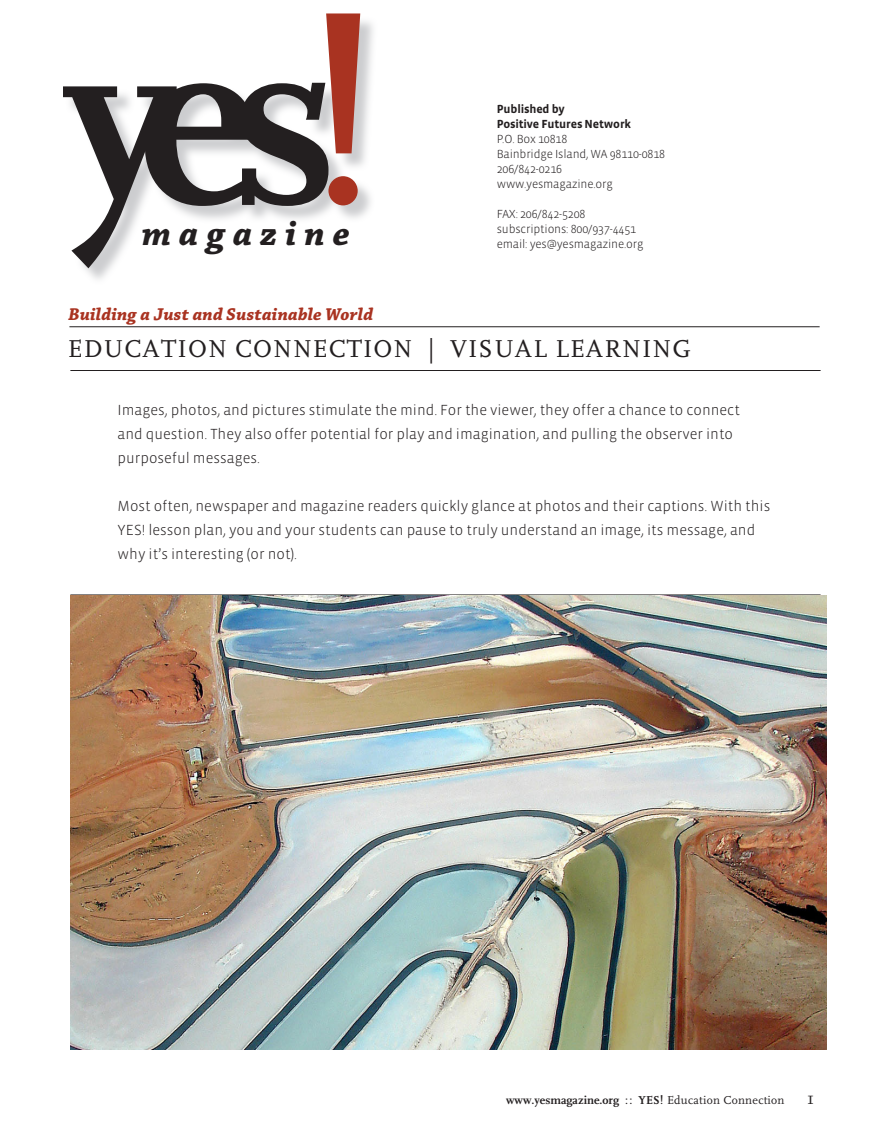
<style>
.page{position:relative;width:891px;height:1148px;background:#fff}
.page>*{position:absolute;margin:0;border:0;box-sizing:border-box;transform-origin:0 0}
.t1{font:700 256.5px "Scala";color:#231f20}
.Discussion_Guide_Tex{font:italic 700 36px "Chaparral Pro";letter-spacing:.22em;color:#231f20}
.Discussion_Guide_Tex-2{font:25.5px "Scala";letter-spacing:.04em;color:#231f20}
.Discussion_Guide_Tex-3{font:italic 700 18px "Chaparral Pro";letter-spacing:.01em;color:#a93321}
.Discussion_Guide_Int{font:300 15px/24px "Vista Sans";color:#231f20}
.t2{font:300 12px "Vista Sans";letter-spacing:-.015em;color:#231f20}
.t3{font:700 12px "Scala";color:#231f20}
.t4{font:700 12px "Vista Sans";letter-spacing:-.015em;color:#231f20}
.s1{color:#a93321}
.s2{font-weight:400}
.s3{font-weight:400;font-size:18px}
</style>
<div class="page">
<hr style="left:70px;top:594px;width:751px;height:1px;background:#231f20">
<div style="left:66px;top:16px;width:313px;height:270px;background:#bcbdc0;opacity:.75"></div>
<hr style="left:69px;top:326px;width:751px;height:1px;background:#231f20">
<hr style="left:70px;top:370px;width:751px;height:1px;background:#231f20">
<img style="left:70px;top:595px;width:756px;height:454px">
<p class="t1" style="left:63px;top:-26px;width:315px">yes<span class="s1">!</span></p>
<p class="Discussion_Guide_Tex" style="left:142px;top:213px;width:210px">magazine</p>
<p class="t4" style="left:497px;top:102px;width:69px">Published by</p>
<p class="t4" style="left:497px;top:117px;width:136px">Positive Futures Network</p>
<p class="t2" style="left:497px;top:132px;width:72px">P.O. Box 10818</p>
<p class="t2" style="left:497px;top:147px;width:170px">Bainbridge Island, WA 98110-0818</p>
<p class="t2" style="left:497px;top:162px;width:67px">206/842-0216</p>
<p class="t2" style="left:497px;top:177px;width:118px">www.yesmagazine.org</p>
<p class="t2" style="left:497px;top:207px;width:90px">FAX: 206/842-5208</p>
<p class="t2" style="left:497px;top:222px;width:141px">subscriptions: 800/937-4451</p>
<p class="t2" style="left:497px;top:237px;width:148px">email: yes@yesmagazine.org</p>
<p class="Discussion_Guide_Tex-3" style="left:68px;top:304px;width:306px">Building a Just and Sustainable World</p>
<p class="Discussion_Guide_Tex-2" style="left:68px;top:334px;width:625px">EDUCATION CONNECTION | VISUAL LEARNING</p>
<p class="Discussion_Guide_Int" style="left:118px;top:398px;width:624px">Images, photos, and pictures stimulate the mind. For the viewer, they offer a chance to connect and question. They also offer potential for play and imagination, and pulling the observer into purposeful messages.</p>
<p class="Discussion_Guide_Int" style="left:118px;top:494px;width:654px">Most often, newspaper and magazine readers quickly glance at photos and their captions. With this<br>YES! lesson plan, you and your students can pause to truly understand an image, its message, and why it’s interesting (or not).</p>
<p class="t3" style="left:506px;top:1093px;width:309px">www.yesmagazine.org <span class="s2">::</span> YES! <span class="s2">Education Connection</span> <span class="s3">1</span></p>
</div>
